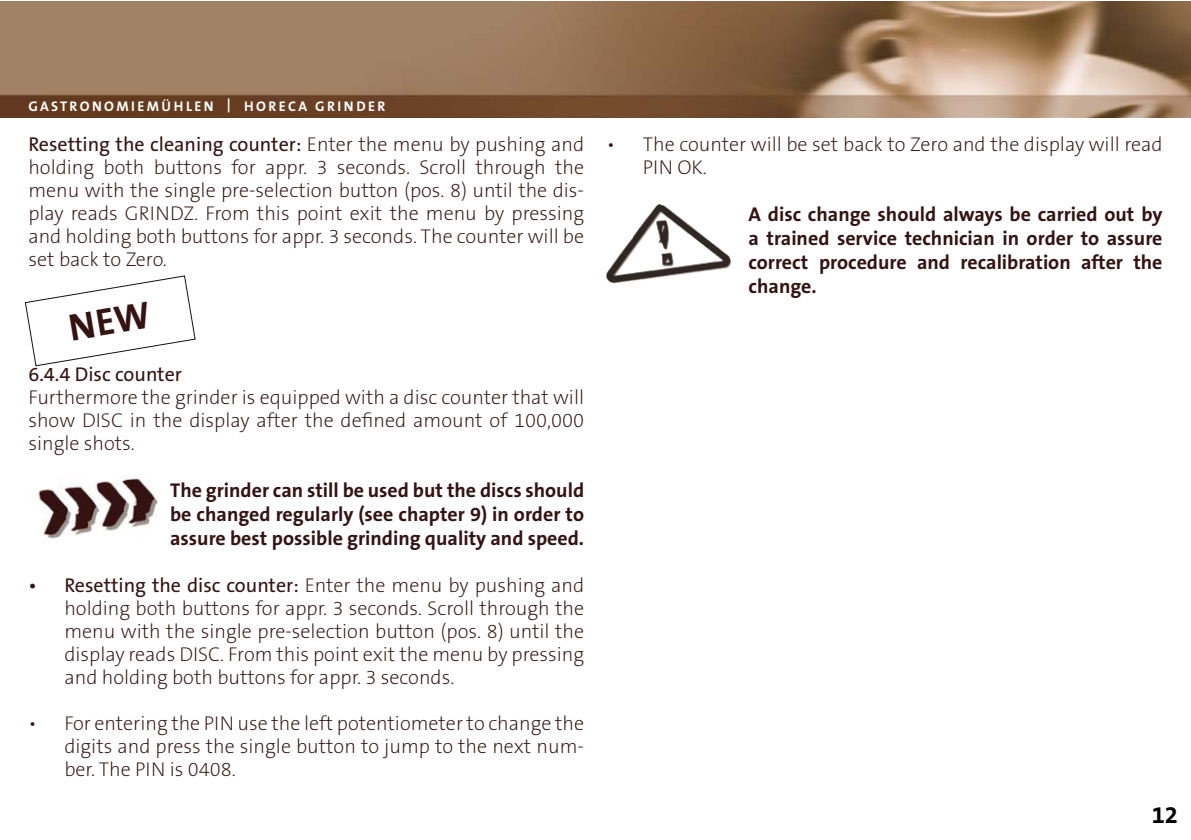
<style>
.page{position:relative;width:1191px;height:840px;background:#fff}
.page>*{position:absolute;margin:0;border:0;box-sizing:border-box;transform-origin:0 0}
.t1{font:700 24px "The Sans B7";color:#000}
.t2{font:200 20px/23px "The Sans B2";color:#341312;text-align:justify}
.t3{font:700 20px/24px "The Sans B7";color:#341312;text-align:justify}
.t4{font:20px "The Sans B5 Plain";color:#341312}
.t5{font:700 14px "The Sans B7";letter-spacing:.17em;color:#fff}
.s1{font-family:"The Sans B2";font-weight:200}
</style>
<div class="page">
<img style="left:0;top:1px;width:1190px;height:117px">
<img style="left:36px;top:474px;width:121px;height:65px">
<img style="left:607px;top:204px;width:124px;height:79px">
<svg style="left:24px;top:275px;width:172px;height:91px"></svg>
<p class="t5" style="left:28px;top:99px;width:358px">GASTRONOMIEMÜHLEN | HORECA GRINDER</p>
<p class="t4" style="left:28px;top:134px;width:557px">Resetting the cleaning counter: <span class="s1">Enter the menu by pushing and</span></p>
<p class="t2" style="left:28px;top:157px;width:557px">holding both buttons for appr. 3 seconds. Scroll through the menu with the single pre-selection button (pos. 8) until the dis&shy;play reads GRINDZ. From this point exit the menu by pressing and holding both buttons for appr. 3 seconds. The counter will be set back to Zero.</p>
<p class="t2" style="left:643px;top:134px;width:521px;text-indent:-36px">• The counter will be set back to Zero and the display will read<br>PIN OK.</p>
<p class="t3" style="left:748px;top:203px;width:415px">A disc change should always be carried out by a trained service technician in order to assure correct procedure and recalibration after the change.</p>
<p class="t4" style="left:28px;top:364px;width:155px">6.4.4 Disc counter</p>
<p class="t2" style="left:28px;top:387px;width:557px">Furthermore the grinder is equipped with a disc counter that will show DISC in the display after the defined amount of 100,000 single shots.</p>
<p class="t3" style="left:170px;top:479px;width:415px">The grinder can still be used but the discs should be changed regularly (see chapter 9) in order to assure best possible grinding quality and speed.</p>
<p class="t4" style="left:28px;top:574px;width:557px">• Resetting the disc counter: <span class="s1">Enter the menu by pushing and</span></p>
<p class="t2" style="left:64px;top:597px;width:521px">holding both buttons for appr. 3 seconds. Scroll through the menu with the single pre-selection button (pos. 8) until the display reads DISC. From this point exit the menu by pressing and holding both buttons for appr. 3 seconds.</p>
<p class="t2" style="left:64px;top:712px;width:521px;text-indent:-36px">• For entering the PIN use the left potentiometer to change the digits and press the single button to jump to the next num&shy;ber. The PIN is 0408.</p>
<p class="t1" style="left:1151px;top:802px;width:28px">12</p>
</div>
